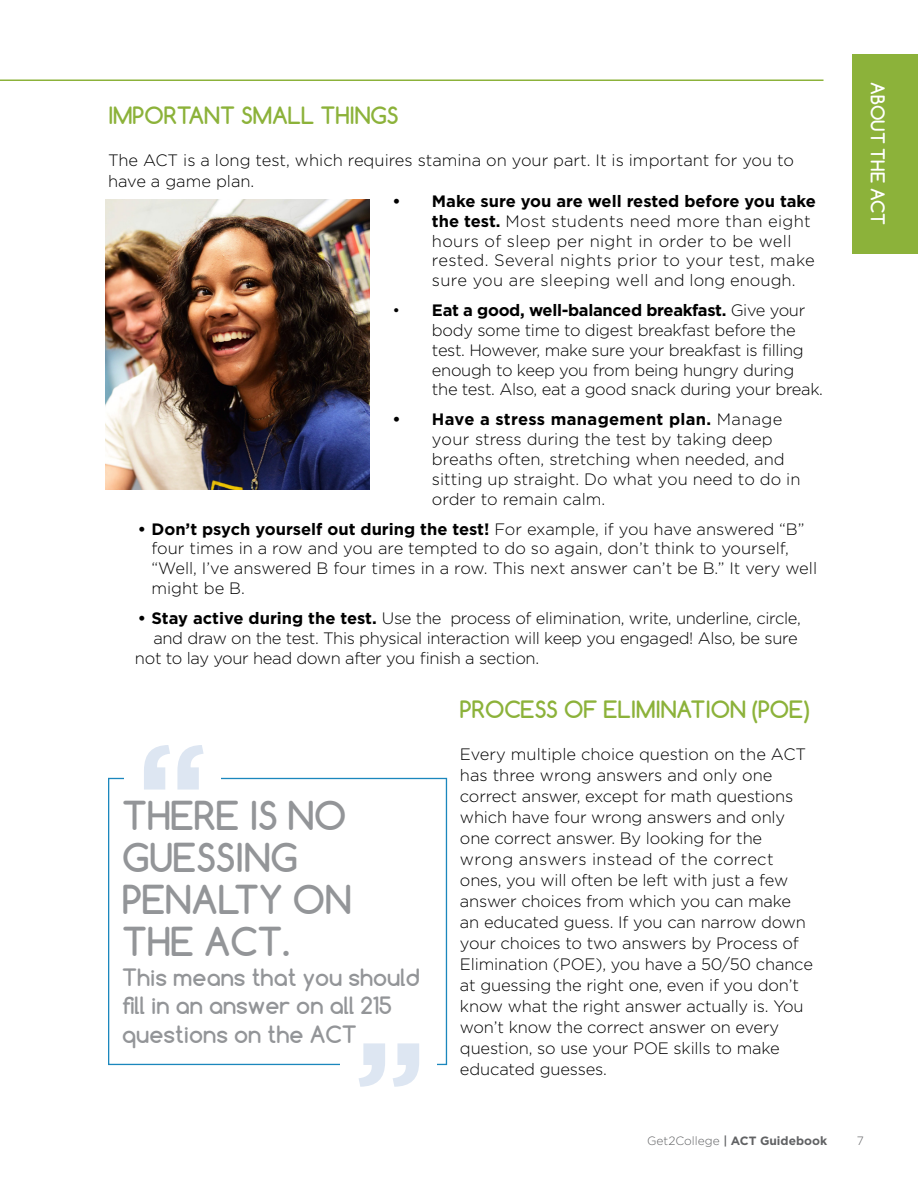
<style>
.page{position:relative;width:918px;height:1188px;background:#fff}
.page>*{position:absolute;margin:0;border:0;box-sizing:border-box;transform-origin:0 0}
.t1{font:700 37.5px/42px "Comfortaa";color:#939598}
.t2{font:700 22.5px/28.5px "Comfortaa";color:#939598}
.t3{font:700 22.5px "Comfortaa";color:#8cb23a}
.t4{font:700 18px "Comfortaa";color:#fff}
.t5{font:300 16.5px/21px "Gotham";letter-spacing:-.01em;color:#000}
.t6{font:300 16.5px/19.8px "Gotham";letter-spacing:.02em;color:#000}
.t7{font:700 12px "Gotham";color:#616264}
.t8{font:300 12px "Gotham";color:#616264}
.s1{font-weight:700}
.s2{font-weight:300}
.s3{font-weight:500}
</style>
<div class="page">
<div style="left:852px;top:54px;width:66px;height:200px;background:#8cb23a"></div>
<img style="left:106px;top:200px;width:263px;height:289px">
<div style="left:108px;top:778px;width:339px;height:287px;border:1px solid #1b87bd"></div>
<div style="left:124px;top:770px;width:96px;height:15px;background:#fff"></div>
<svg style="left:144px;top:745px;width:60px;height:45px"></svg>
<div style="left:341px;top:1058px;width:96px;height:15px;background:#fff"></div>
<svg style="left:359px;top:1043px;width:60px;height:44px"></svg>
<hr style="left:0;top:80px;width:824px;height:1px;background:#8cb23a">
<h2 class="t3" style="left:108px;top:101px;width:292px">IMPORTANT SMALL THINGS</h2>
<p class="t5" style="left:108px;top:149px;width:688px">The ACT is a long test, which requires stamina on your part. It is important for you to have a game plan.</p>
<p class="t6" style="left:432px;top:191px;width:386px;text-indent:-39px"><span class="s1">• Make sure you are well rested before you take the test.</span> Most students need more than eight hours of sleep per night in order to be well rested. Several nights prior to your test, make sure you are sleeping well and long enough.</p>
<p class="t5" style="left:432px;top:300px;width:393px;line-height:19.8px;text-indent:-39px">• <span class="s1">Eat a good, well-balanced breakfast.</span> Give your body some time to digest breakfast before the test. However, make sure your breakfast is filling enough to keep you from being hungry during the test. Also, eat a good snack during your break.</p>
<p class="t5" style="left:432px;top:409px;width:370px;line-height:19.8px;text-indent:-39px"><span class="s1">• Have a stress management plan.</span> Manage your stress during the test by taking deep breaths often, stretching when needed, and sitting up straight. Do what you need to do in order to remain calm.</p>
<p class="t5" style="left:151px;top:518px;width:667px;line-height:19.8px;text-indent:-13px"><span class="s1">• Don’t psych yourself out during the test!</span> For example, if you have answered “B” four times in a row and you are tempted to do so again, don’t think to yourself, “Well, I’ve answered B four times in a row. This next answer can’t be B.” It very well might be B.</p>
<p class="t5" style="left:138px;top:607px;width:664px"><span class="s1">• Stay active during the test.</span> Use the process of elimination, write, underline, circle,</p>
<p class="t5" style="left:153px;top:627px;width:646px">and draw on the test. This physical interaction will keep you engaged! Also, be sure</p>
<p class="t5" style="left:135px;top:647px;width:406px">not to lay your head down after you finish a section.</p>
<h2 class="t3" style="left:460px;top:695px;width:351px">PROCESS OF ELIMINATION (POE)</h2>
<p class="t5" style="left:460px;top:743px;width:355px">Every multiple choice question on the ACT has three wrong answers and only one correct answer, except for math questions which have four wrong answers and only one correct answer. By looking for the wrong answers instead of the correct ones, you will often be left with just a few answer choices from which you can make an educated guess. If you can narrow down your choices to two answers by Process of Elimination (POE), you have a 50/50 chance at guessing the right one, even if you don’t know what the right answer actually is. You won’t know the correct answer on every question, so use your POE skills to make educated guesses.</p>
<h1 class="t1" style="left:122px;top:794px;width:231px">THERE IS NO<br>GUESSING<br>PENALTY ON<br>THE ACT.</h1>
<h2 class="t2" style="left:122px;top:963px;width:299px">This means that you should fill in an answer on all 215 questions on the ACT</h2>
<p class="t4" style="left:889px;top:82px;width:145px;rotate:90deg">ABOUT THE ACT</p>
<p class="t7" style="left:647px;top:1134px;width:182px"><span class="s2">Get2College</span> <span class="s3">|</span> ACT Guidebook</p>
<p class="t8" style="left:857px;top:1133px;width:9px">7</p>
</div>
